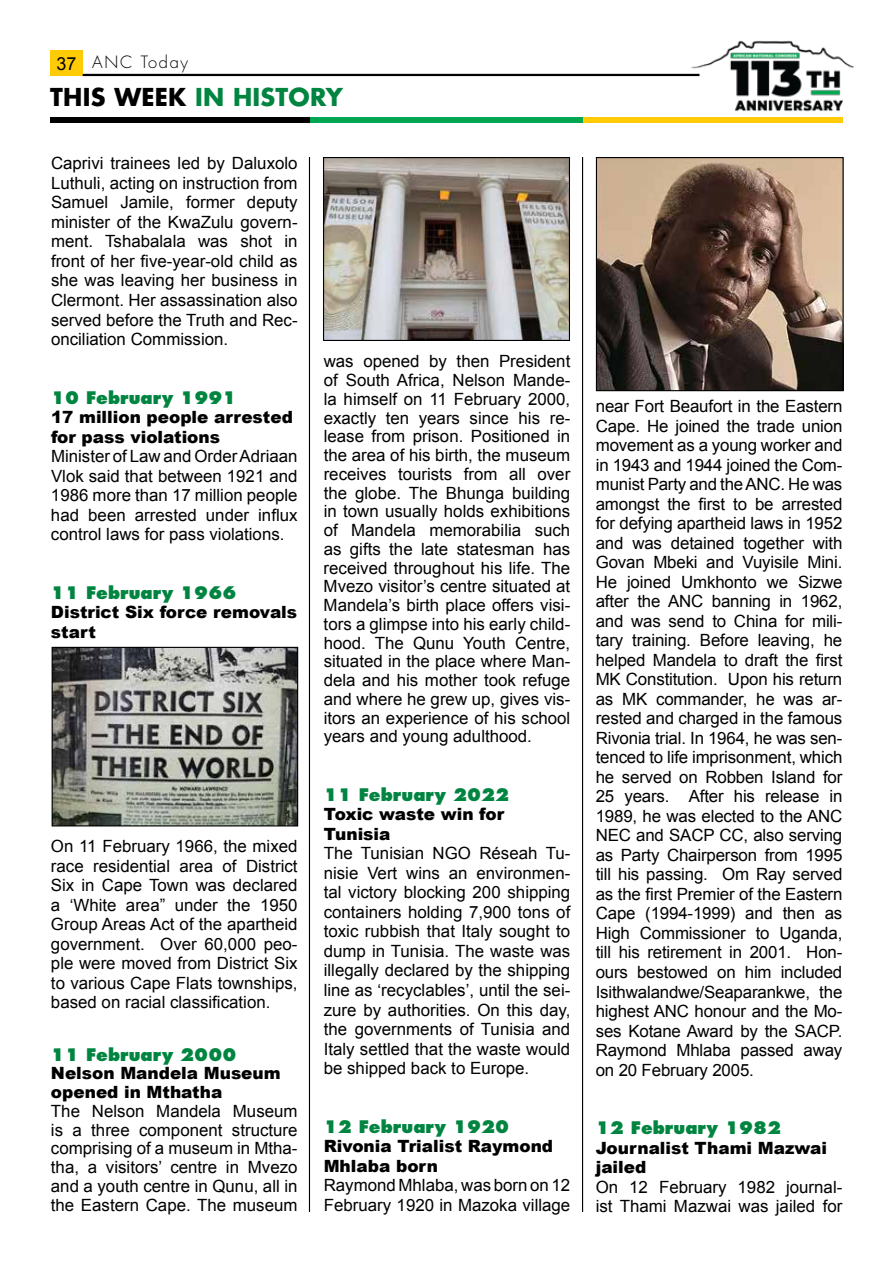
<style>
.page{position:relative;width:893px;height:1263px;background:#fff}
.page>*{position:absolute;margin:0;border:0;box-sizing:border-box;transform-origin:0 0}
.t1{font:700 24px "Futura Std";letter-spacing:.01em;color:#008541}
.t2{font:16.8px/19.5px "Arial";color:#000;text-align:justify}
.t3{font:900 16.8px/19.5px "Arial";color:#000}
.t4{font:800 16.8px "Futura Std";color:#008541}
.t5{font:300 16.5px "Futura Std";letter-spacing:.1em;color:#000}
.s1{font-family:"Arial";font-weight:400;font-size:18px}
.s2{color:#000}
</style>
<div class="page">
<hr style="left:582px;top:157px;width:1px;height:1055px;background:#000">
<hr style="left:309px;top:157px;width:1px;height:1055px;background:#000">
<div style="left:50px;top:51px;width:33px;height:25px;background:#ffcb05"></div>
<div style="left:50px;top:117px;width:260px;height:6px;background:#000"></div>
<div style="left:310px;top:117px;width:273px;height:6px;background:#00a651"></div>
<div style="left:583px;top:117px;width:259px;height:6px;background:#ffcb05"></div>
<hr style="left:83px;top:74px;width:616px;height:2px;background:#000">
<img style="left:684px;top:40px;width:170px;height:83px">
<img style="left:325px;top:159px;width:243px;height:180px">
<div style="left:323px;top:157px;width:247px;height:184px;border:1px solid #000"></div>
<img style="left:54px;top:649px;width:242px;height:175px">
<div style="left:52px;top:647px;width:246px;height:179px;border:1px solid #000"></div>
<img style="left:598px;top:159px;width:244px;height:230px">
<div style="left:596px;top:157px;width:248px;height:234px;border:1px solid #000"></div>
<p class="t5" style="left:56px;top:52px;width:133px"><span class="s1">37</span> ANC Today</p>
<h1 class="t1" style="left:50px;top:81px;width:294px"><span class="s2">THIS WEEK</span> IN HISTORY</h1>
<p class="t2" style="left:51px;top:154px;width:248px">Caprivi trainees led by Daluxolo Luthuli, acting on instruction from Samuel Jamile, former deputy minister of the KwaZulu govern&shy;ment. Tshabalala was shot in front of her five-year-old child as she was leaving her business in Clermont. Her assassination also served before the Truth and Rec&shy;onciliation Commission.</p>
<p class="t4" style="left:51px;top:387px;width:187px">10 February 1991</p>
<p class="t3" style="left:51px;top:407px;width:243px">17 million people arrested for pass violations</p>
<p class="t2" style="left:51px;top:447px;width:248px">Minister of Law and OrderAdriaan Vlok said that between 1921 and 1986 more than 17 million people had been arrested under influx control laws for pass violations.</p>
<p class="t4" style="left:51px;top:582px;width:187px">11 February 1966</p>
<p class="t3" style="left:51px;top:602px;width:248px">District Six force removals start</p>
<p class="t2" style="left:51px;top:837px;width:248px">On 11 February 1966, the mixed race residential area of District Six in Cape Town was declared a ‘White area” under the 1950<br>Group Areas Act of the apartheid government. Over 60,000 peo&shy;ple were moved from District Six to various Cape Flats townships, based on racial classification.</p>
<p class="t4" style="left:51px;top:1044px;width:187px">11 February 2000</p>
<p class="t3" style="left:51px;top:1063px;width:231px;line-height:18.8px">Nelson Mandela Museum opened in Mthatha</p>
<p class="t2" style="left:51px;top:1102px;width:248px;line-height:18.8px">The Nelson Mandela Museum is a three component structure comprising of a museum in Mtha&shy;tha, a visitors’ centre in Mvezo and a youth centre in Qunu, all in the Eastern Cape. The museum</p>
<p class="t2" style="left:324px;top:352px;width:248px;line-height:18.8px">was opened by then President of South Africa, Nelson Mande&shy;la himself on 11 February 2000, exactly ten years since his re&shy;lease from prison. Positioned in the area of his birth, the museum receives tourists from all over the globe. The Bhunga building in town usually holds exhibitions of Mandela memorabilia such as gifts the late statesman has received throughout his life. The Mvezo visitor’s centre situated at Mandela’s birth place offers visi&shy;tors a glimpse into his early child&shy;hood. The Qunu Youth Centre, situated in the place where Man&shy;dela and his mother took refuge and where he grew up, gives vis&shy;itors an experience of his school years and young adulthood.</p>
<p class="t4" style="left:324px;top:784px;width:187px">11 February 2022</p>
<p class="t3" style="left:324px;top:804px;width:182px">Toxic waste win for<br>Tunisia</p>
<p class="t2" style="left:324px;top:844px;width:248px">The Tunisian NGO Réseah Tu&shy;nisie Vert wins an environmen&shy;tal victory blocking 200 shipping containers holding 7,900 tons of toxic rubbish that Italy sought to dump in Tunisia. The waste was illegally declared by the shipping line as ‘recyclables’, until the sei&shy;zure by authorities. On this day, the governments of Tunisia and Italy settled that the waste would be shipped back to Europe.</p>
<p class="t4" style="left:324px;top:1115px;width:187px">12 February 1920</p>
<p class="t3" style="left:324px;top:1136px;width:231px">Rivonia Trialist Raymond<br>Mhlaba born</p>
<p class="t2" style="left:324px;top:1175px;width:248px">Raymond Mhlaba, was born on 12<br>February 1920 in Mazoka village</p>
<p class="t2" style="left:596px;top:397px;width:248px">near Fort Beaufort in the Eastern Cape. He joined the trade union movement as a young worker and in 1943 and 1944 joined the Com&shy;munist Party and theANC. He was amongst the first to be arrested for defying apartheid laws in 1952 and was detained together with Govan Mbeki and Vuyisile Mini.<br>He joined Umkhonto we Sizwe after the ANC banning in 1962, and was send to China for mili&shy;tary training. Before leaving, he helped Mandela to draft the first MK Constitution. Upon his return as MK commander, he was ar&shy;rested and charged in the famous Rivonia trial. In 1964, he was sen&shy;tenced to life imprisonment, which he served on Robben Island for 25 years. After his release in 1989, he was elected to the ANC NEC and SACP CC, also serving as Party Chairperson from 1995 till his passing. Om Ray served as the first Premier of the Eastern Cape (1994-1999) and then as High Commissioner to Uganda, till his retirement in 2001. Hon&shy;ours bestowed on him included Isithwalandwe/Seaparankwe, the highest ANC honour and the Mo&shy;ses Kotane Award by the SACP.<br>Raymond Mhlaba passed away on 20 February 2005.</p>
<p class="t4" style="left:596px;top:1117px;width:187px">12 February 1982</p>
<p class="t3" style="left:596px;top:1137px;width:233px">Journalist Thami Mazwai jailed</p>
<p class="t2" style="left:596px;top:1177px;width:248px">On 12 February 1982 journal&shy;ist Thami Mazwai was jailed for</p>
</div>
